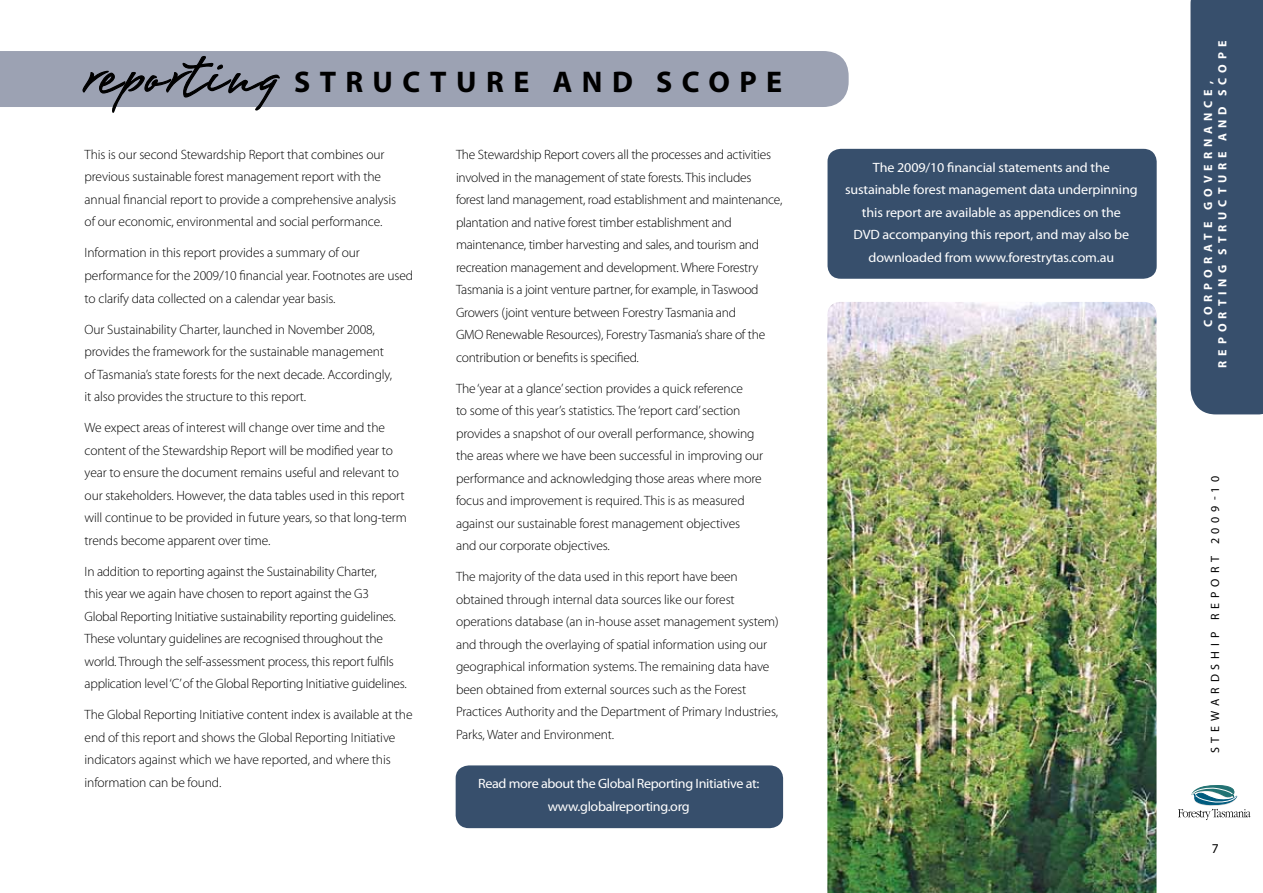
<style>
.page{position:relative;width:1263px;height:893px;background:#fff}
.page>*{position:absolute;margin:0;border:0;box-sizing:border-box;transform-origin:0 0}
.t1{font:69px "Brisa";letter-spacing:.03em;color:#000}
.t2{font:700 30px "Myriad Pro";letter-spacing:.31em;color:#000}
.t3{font:300 13.5px/22.5px "Myriad Pro";letter-spacing:-.01em;color:#000}
.t4{font:13.5px/22.5px "Myriad Pro";letter-spacing:-.01em;color:#fff;text-align:center;scale:1.05 1}
.t5{font:13.5px "Myriad Pro";color:#000}
.t6{font:700 12px/14.4px "Myriad Pro";letter-spacing:.415em;color:#fff;text-align:center}
.t7{font:12px "Myriad Pro";letter-spacing:.41em;color:#000}
</style>
<div class="page">
<div style="left:0;top:51px;width:849px;height:56px;background:#9ca2b3"></div>
<svg style="left:82px;top:55px;width:199px;height:58px;background:#9398a5"></svg>
<svg style="left:1178px;top:785px;width:73px;height:36px"></svg>
<div style="left:1190px;top:0;width:73px;height:414px;background:#374f6c"></div>
<div style="left:827px;top:149px;width:330px;height:130px;background:#374f6c;border-radius:13px"></div>
<div style="left:456px;top:765px;width:327px;height:63px;background:#374f6c;border-radius:13px"></div>
<img style="left:827px;top:302px;width:329px;height:591px">
<h1 class="t1" style="left:83px;top:41px;width:196px">reporting</h1>
<h2 class="t2" style="left:294px;top:62px;width:489px">STRUCTURE AND SCOPE</h2>
<p class="t3" style="left:85px;top:143px;width:313px">This is our second Stewardship Report that combines our previous sustainable forest management report with the annual financial report to provide a comprehensive analysis of our economic, environmental and social performance.</p>
<p class="t3" style="left:85px;top:242px;width:330px">Information in this report provides a summary of our performance for the 2009/10 financial year. Footnotes are used to clarify data collected on a calendar year basis.</p>
<p class="t3" style="left:85px;top:318px;width:309px">Our Sustainability Charter, launched in November 2008, provides the framework for the sustainable management of Tasmania’s state forests for the next decade. Accordingly, it also provides the structure to this report.</p>
<p class="t3" style="left:85px;top:416px;width:324px">We expect areas of interest will change over time and the content of the Stewardship Report will be modified year to year to ensure the document remains useful and relevant to our stakeholders. However, the data tables used in this report will continue to be provided in future years, so that long-term trends become apparent over time.</p>
<p class="t3" style="left:85px;top:560px;width:322px">In addition to reporting against the Sustainability Charter,<br>this year we again have chosen to report against the G3<br>Global Reporting Initiative sustainability reporting guidelines.<br>These voluntary guidelines are recognised throughout the world. Through the self-assessment process, this report fulfils application level ‘C’ of the Global Reporting Initiative guidelines.</p>
<p class="t3" style="left:85px;top:703px;width:329px">The Global Reporting Initiative content index is available at the end of this report and shows the Global Reporting Initiative indicators against which we have reported, and where this information can be found.</p>
<p class="t3" style="left:456px;top:143px;width:328px">The Stewardship Report covers all the processes and activities involved in the management of state forests. This includes forest land management, road establishment and maintenance, plantation and native forest timber establishment and maintenance, timber harvesting and sales, and tourism and recreation management and development. Where Forestry Tasmania is a joint venture partner, for example, in Taswood Growers (joint venture between Forestry Tasmania and<br>GMO Renewable Resources), Forestry Tasmania’s share of the contribution or benefits is specified.</p>
<p class="t3" style="left:456px;top:377px;width:309px">The ‘year at a glance’ section provides a quick reference<br>to some of this year’s statistics. The ‘report card’ section provides a snapshot of our overall performance, showing the areas where we have been successful in improving our performance and acknowledging those areas where more focus and improvement is required. This is as measured against our sustainable forest management objectives and our corporate objectives.</p>
<p class="t3" style="left:456px;top:565px;width:324px">The majority of the data used in this report have been obtained through internal data sources like our forest operations database (an in-house asset management system) and through the overlaying of spatial information using our geographical information systems. The remaining data have been obtained from external sources such as the Forest Practices Authority and the Department of Primary Industries, Parks, Water and Environment.</p>
<p class="t4" style="left:478px;top:772px;width:269px">Read more about the Global Reporting Initiative at: www.globalreporting.org</p>
<p class="t4" style="left:845px;top:156px;width:280px">The 2009/10 financial statements and the sustainable forest management data underpinning this report are available as appendices on the<br>DVD accompanying this report, and may also be downloaded from www.forestrytas.com.au</p>
<p class="t6" style="left:1200px;top:368px;width:327px;rotate:-90deg">CORPORATE GOVERNANCE,<br>REPORTINGSTRUCTUREANDSCOPE</p>
<p class="t7" style="left:1208px;top:753px;width:279px;rotate:-90deg">STEWARDSHIP REPORT 2009-10</p>
<p class="t5" style="left:1212px;top:840px;width:8px">7</p>
</div>
